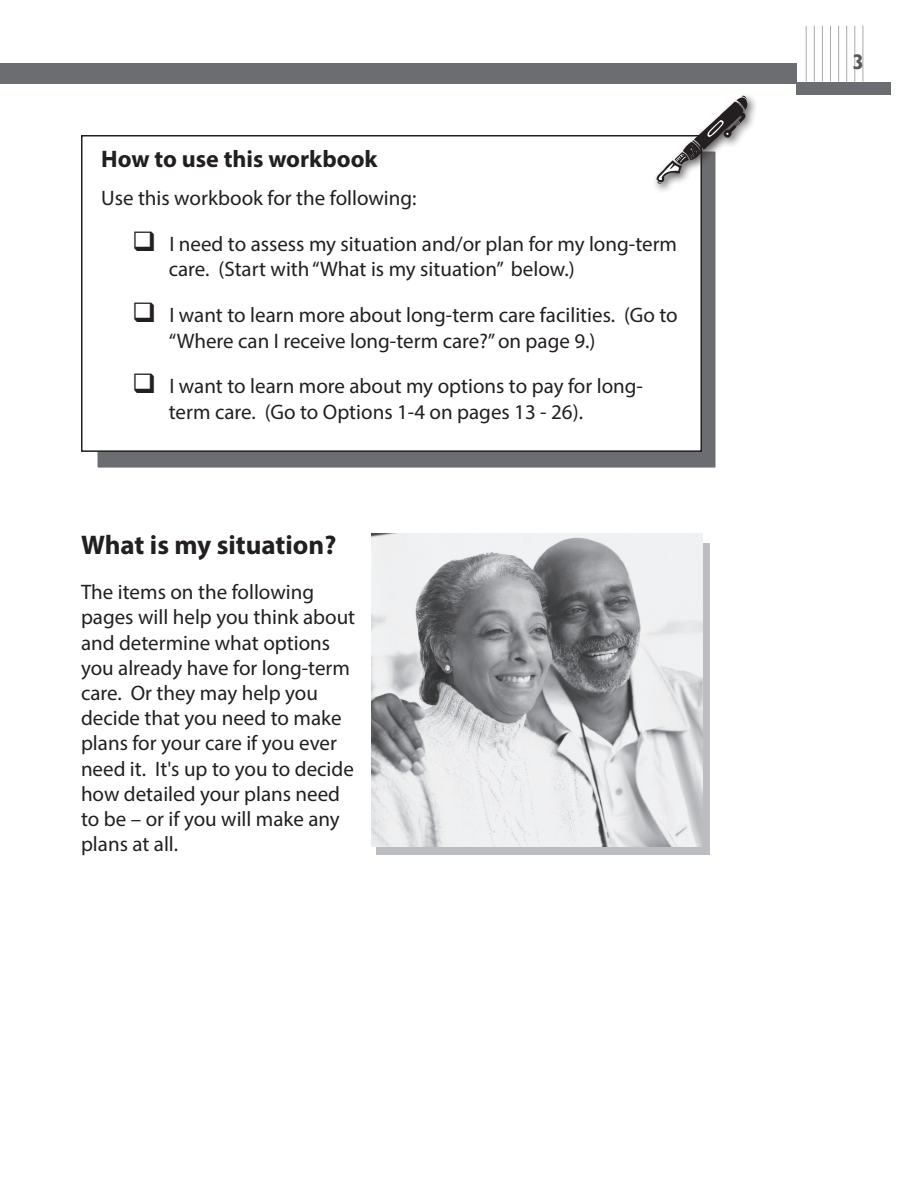
<style>
.page{position:relative;width:918px;height:1188px;background:#fff}
.page>*{position:absolute;margin:0;border:0;box-sizing:border-box;transform-origin:0 0}
.t1{font:700 27px "Myriad Pro";color:#231f20}
.t2{font:700 24px "Myriad Pro";color:#231f20}
.t3{font:21px/25.2px "Myriad Pro";color:#231f20}
.t4{font:700 21px "Gill Sans";color:#57585a}
</style>
<div class="page">
<div style="left:376px;top:543px;width:334px;height:311px;background:#bcbdc0"></div>
<div style="left:96px;top:150px;width:621px;height:319px;background:#6c6d70;border:2px solid #fff"></div>
<div style="left:82px;top:136px;width:619px;height:315px;background:#fff"></div>
<div style="left:81px;top:135px;width:621px;height:317px;border:2px solid #231f20"></div>
<div style="left:652px;top:91px;width:106px;height:104px;background:#231f20;opacity:.75"></div>
<svg style="left:657px;top:96px;width:91px;height:88px"></svg>
<img style="left:372px;top:534px;width:330px;height:312px">
<hr style="left:838px;top:26px;width:1px;height:56px;background:#a8a9ad">
<hr style="left:822px;top:26px;width:1px;height:55px;background:#a8a9ad">
<hr style="left:806px;top:26px;width:1px;height:55px;background:#a8a9ad">
<hr style="left:854px;top:26px;width:1px;height:56px;background:#a8a9ad">
<hr style="left:863px;top:26px;width:1px;height:56px;background:#a8a9ad">
<hr style="left:846px;top:26px;width:1px;height:56px;background:#a8a9ad">
<hr style="left:830px;top:26px;width:1px;height:56px;background:#a8a9ad">
<hr style="left:814px;top:26px;width:1px;height:56px;background:#a8a9ad">
<div style="left:797px;top:83px;width:94px;height:12px;background:#6c6d70"></div>
<div style="left:0;top:64px;width:796px;height:20px;background:#6c6d70"></div>
<p class="t2" style="left:101px;top:143px;width:278px">How to use this workbook</p>
<p class="t3" style="left:101px;top:185px;width:317px">Use this workbook for the following:</p>
<p class="t3" style="left:169px;top:231px;width:510px;text-indent:-37px">❑ I need to assess my situation and/or plan for my long-term care. (Start with “What is my situation” below.)</p>
<p class="t3" style="left:169px;top:302px;width:510px;text-indent:-37px">❑ I want to learn more about long-term care facilities. (Go to “Where can I receive long-term care?” on page 9.)</p>
<p class="t3" style="left:169px;top:373px;width:476px;text-indent:-37px">❑ I want to learn more about my options to pay for long&shy;term care. (Go to Options 1-4 on pages 13 - 26).</p>
<p class="t1" style="left:81px;top:527px;width:257px">What is my situation?</p>
<p class="t3" style="left:81px;top:579px;width:276px">The items on the following pages will help you think about and determine what options you already have for long-term care. Or they may help you decide that you need to make plans for your care if you ever need it. It's up to you to decide how detailed your plans need to be – or if you will make any plans at all.</p>
<p class="t4" style="left:853px;top:49px;width:13px">3</p>
</div>
